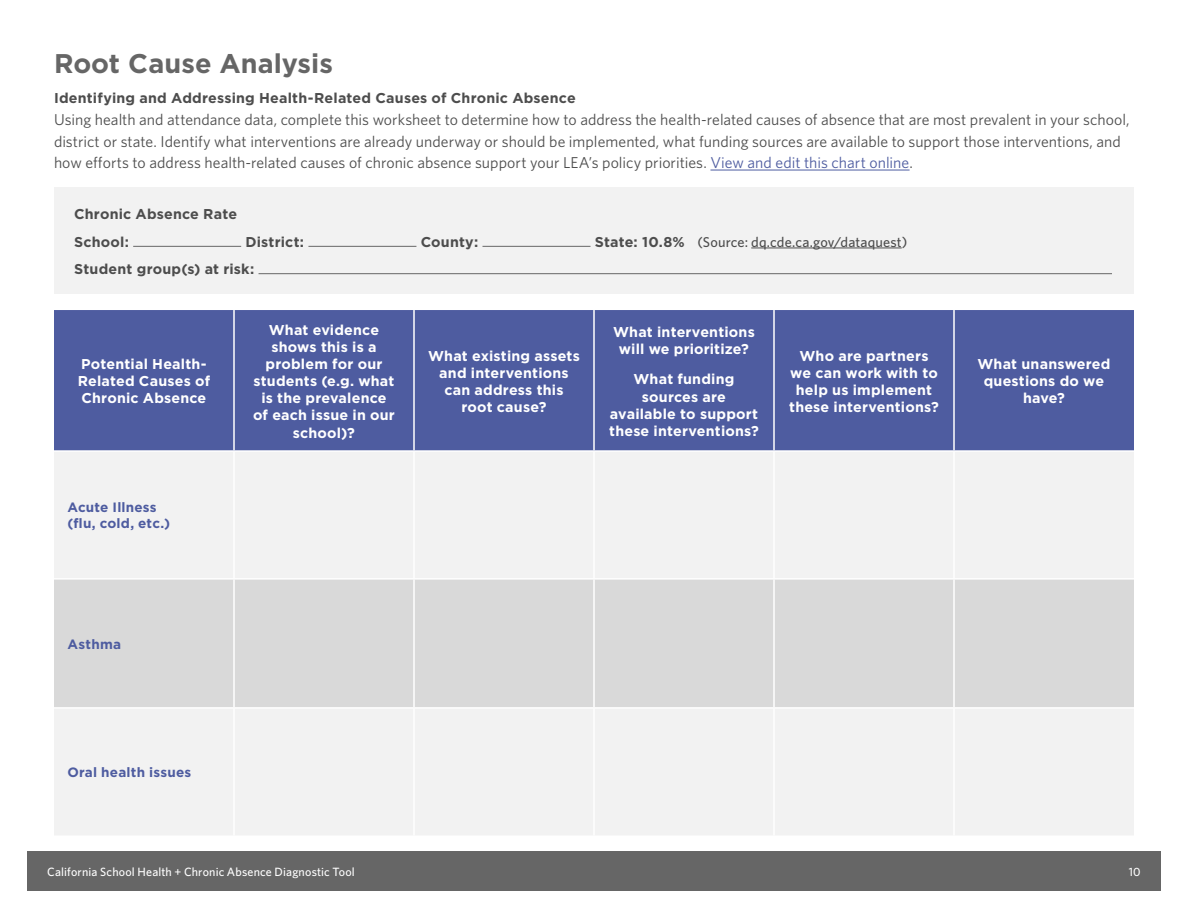
<style>
.page{position:relative;width:1188px;height:918px;background:#fff}
.page>*{position:absolute;margin:0;border:0;box-sizing:border-box;transform-origin:0 0}
.t1{font:700 27px "Gotham";color:#666}
.t2{font:15.75px/21.8px "Whitney";color:#4d4d4d}
.t3{font:700 14.25px/17.1px "Gotham";letter-spacing:.015em;color:#fff;text-align:center}
.t4{font:700 14.25px/27.5px "Gotham";letter-spacing:.015em;color:#4d4d4d}
.t5{font:500 14.25px "Whitney";letter-spacing:.01em;color:#4d4d4d}
.t6{font:700 13.5px/16.2px "Gotham";letter-spacing:.015em;color:#4e5ca0}
.t7{font:500 12px "Whitney";letter-spacing:.015em;color:#fff}
.s1{color:#4e5ca0}
.s2{font-family:"Gotham";font-weight:700}
</style>
<div class="page">
<div style="left:27px;top:851px;width:864px;height:40px;background:#666"></div>
<div style="left:873px;top:851px;width:288px;height:40px;background:#666"></div>
<hr style="left:710px;top:170px;width:200px;height:1px;background:#4e5ca0">
<div style="left:54px;top:187px;width:1080px;height:107px;background:#f2f2f2"></div>
<hr style="left:751px;top:248px;width:151px;height:1px;background:#4d4d4d">
<hr style="left:133px;top:246px;width:108px;height:1px;background:#666">
<hr style="left:308px;top:246px;width:108px;height:1px;background:#666">
<hr style="left:483px;top:246px;width:108px;height:1px;background:#666">
<hr style="left:259px;top:273px;width:853px;height:1px;background:#666">
<div style="left:54px;top:310px;width:1080px;height:140px;background:#4e5ca0"></div>
<div style="left:54px;top:452px;width:1080px;height:383px;background:#f2f2f2"></div>
<div style="left:54px;top:580px;width:1080px;height:127px;background:#d9d9d9"></div>
<hr style="left:233px;top:310px;width:2px;height:140px;background:#fff">
<hr style="left:413px;top:310px;width:2px;height:140px;background:#fff">
<hr style="left:593px;top:310px;width:2px;height:140px;background:#fff">
<hr style="left:773px;top:310px;width:2px;height:140px;background:#fff">
<hr style="left:953px;top:310px;width:2px;height:140px;background:#fff">
<hr style="left:233px;top:452px;width:2px;height:126px;background:#fff">
<hr style="left:413px;top:452px;width:2px;height:126px;background:#fff">
<hr style="left:593px;top:452px;width:2px;height:126px;background:#fff">
<hr style="left:773px;top:452px;width:2px;height:126px;background:#fff">
<hr style="left:953px;top:452px;width:2px;height:126px;background:#fff">
<hr style="left:54px;top:578px;width:180px;height:2px;background:#fff">
<hr style="left:234px;top:578px;width:180px;height:2px;background:#fff">
<hr style="left:233px;top:580px;width:2px;height:127px;background:#fff">
<hr style="left:414px;top:578px;width:180px;height:2px;background:#fff">
<hr style="left:413px;top:580px;width:2px;height:127px;background:#fff">
<hr style="left:594px;top:578px;width:180px;height:2px;background:#fff">
<hr style="left:593px;top:580px;width:2px;height:127px;background:#fff">
<hr style="left:774px;top:578px;width:180px;height:2px;background:#fff">
<hr style="left:773px;top:580px;width:2px;height:127px;background:#fff">
<hr style="left:954px;top:578px;width:180px;height:2px;background:#fff">
<hr style="left:953px;top:580px;width:2px;height:127px;background:#fff">
<hr style="left:54px;top:707px;width:180px;height:2px;background:#fff">
<hr style="left:234px;top:707px;width:180px;height:2px;background:#fff">
<hr style="left:233px;top:709px;width:2px;height:127px;background:#fff">
<hr style="left:414px;top:707px;width:180px;height:2px;background:#fff">
<hr style="left:413px;top:709px;width:2px;height:127px;background:#fff">
<hr style="left:594px;top:707px;width:180px;height:2px;background:#fff">
<hr style="left:593px;top:709px;width:2px;height:127px;background:#fff">
<hr style="left:774px;top:707px;width:180px;height:2px;background:#fff">
<hr style="left:773px;top:709px;width:2px;height:127px;background:#fff">
<hr style="left:954px;top:707px;width:180px;height:2px;background:#fff">
<hr style="left:953px;top:709px;width:2px;height:127px;background:#fff">
<h1 class="t1" style="left:54px;top:45px;width:280px">Root Cause Analysis</h1>
<p class="t4" style="left:54px;top:84px;width:523px">Identifying and Addressing Health-Related Causes of Chronic Absence</p>
<p class="t2" style="left:54px;top:108px;width:1077px">Using health and attendance data, complete this worksheet to determine how to address the health-related causes of absence that are most prevalent in your school, district or state. Identify what interventions are already underway or should be implemented, what funding sources are available to support those interventions, and how efforts to address health-related causes of chronic absence support your LEA’s policy priorities. <span class="s1">View and edit this chart online</span>.</p>
<p class="t4" style="left:74px;top:200px;width:164px">Chronic Absence Rate<br>School:</p>
<p class="t4" style="left:245px;top:228px;width:60px">District:</p>
<p class="t4" style="left:421px;top:228px;width:59px">County:</p>
<p class="t5" style="left:595px;top:232px;width:314px"><span class="s2">State: 10.8%</span> (Source: dq.cde.ca.gov/dataquest)</p>
<p class="t4" style="left:74px;top:255px;width:182px">Student group(s) at risk:</p>
<p class="t3" style="left:78px;top:355px;width:134px;text-align:left">Potential Health-<br>Related Causes of<br>Chronic Absence</p>
<p class="t6" style="left:68px;top:499px;width:104px">Acute Illness (flu, cold, etc.)</p>
<p class="t6" style="left:68px;top:636px;width:55px">Asthma</p>
<p class="t3" style="left:253px;top:321px;width:143px">What evidence shows this is a problem for our students (e.g. what is the prevalence of each issue in our school)?</p>
<p class="t3" style="left:428px;top:347px;width:153px">What existing assets and interventions can address this root cause?</p>
<p class="t3" style="left:613px;top:323px;width:143px">What interventions will we prioritize?</p>
<p class="t3" style="left:609px;top:371px;width:151px">What funding sources are available to support these interventions?</p>
<p class="t3" style="left:789px;top:347px;width:151px">Who are partners we can work with to help us implement these interventions?</p>
<p class="t3" style="left:977px;top:355px;width:135px">What unanswered questions do we have?</p>
<p class="t6" style="left:68px;top:765px;width:125px">Oral health issues</p>
<p class="t7" style="left:47px;top:864px;width:309px">California School Health + Chronic Absence Diagnostic Tool</p>
<p class="t7" style="left:1129px;top:864px;width:13px">10</p>
</div>
